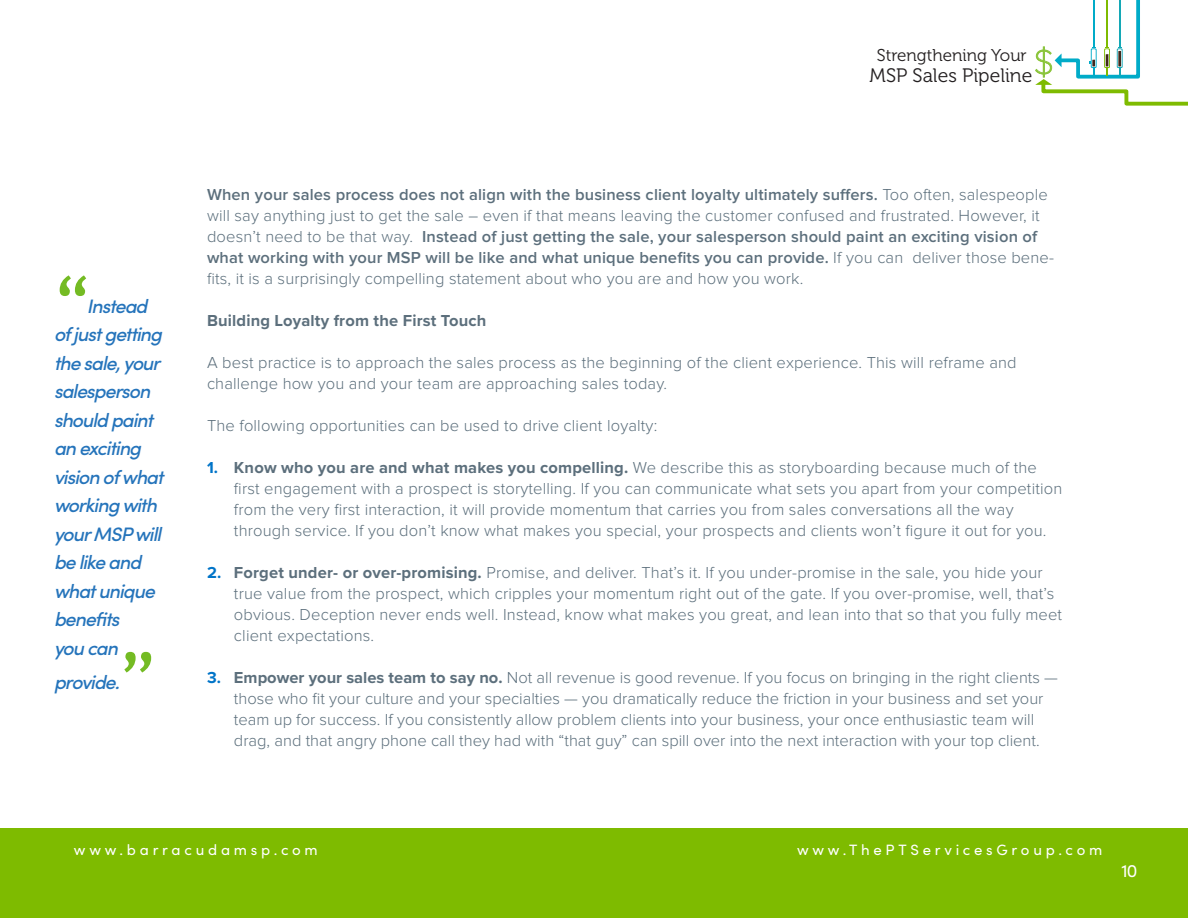
<style>
.page{position:relative;width:1188px;height:918px;background:#fff}
.page>*{position:absolute;margin:0;border:0;box-sizing:border-box;transform-origin:0 0}
.t1{font:69.45px "Trebuchet MS";color:#74bb23}
.t2{font:100 34.65px "Proxima Nova";color:#7ebb00}
.t3{font:italic 500 19.5px/28.5px "Sofia Pro";letter-spacing:-.05em;color:#2574bb}
.t4{font:19.35px "Museo 300";color:#231f20}
.t5{font:18px "Sofia Pro";color:#fff}
.t6{font:17.1px "Museo 300";color:#231f20}
.t7{font:300 16.5px/21px "Proxima Nova";letter-spacing:.01em;color:#5c6f7c}
.t8{font:700 16.5px "Proxima Nova";letter-spacing:.01em;color:#5c6f7c}
.t9{font:15px "Sofia Pro";letter-spacing:.25em;color:#fff}
.s1{font-weight:600}
.s2{font-weight:700;color:#0074c8}
.s3{font-weight:700}
</style>
<div class="page">
<div style="left:0;top:828px;width:1188px;height:90px;background:#7ebb00"></div>
<svg style="left:1035px;top:0;width:153px;height:106px"></svg>
<h2 class="t2" style="left:1034px;top:43px;width:21px">$</h2>
<p class="t6" style="left:877px;top:45px;width:151px">Strengthening Your</p>
<p class="t4" style="left:870px;top:65px;width:164px">MSP Sales Pipeline</p>
<h1 class="t1" style="left:54px;top:258px;width:38px">“</h1>
<p class="t3" style="left:54px;top:290px;width:111px;text-indent:33px">Instead of just getting the sale, your salesperson should paint an exciting vision of what working with your MSP will be like and what unique benefits<br>you can</p>
<p class="t3" style="left:54px;top:667px;width:67px">provide.</p>
<h1 class="t1" style="left:119px;top:635px;width:38px">”</h1>
<p class="t7" style="left:207px;top:185px;width:849px"><span class="s1">When your sales process does not align with the business client loyalty ultimately suffers.</span> Too often, salespeople will say anything just to get the sale – even if that means leaving the customer confused and frustrated. However, it doesn’t need to be that way. <span class="s1">Instead of just getting the sale, your salesperson should paint an exciting vision of what working with your MSP will be like and what unique benefits you can provide.</span> If you can deliver those bene&shy;fits, it is a surprisingly compelling statement about who you are and how you work.</p>
<p class="t8" style="left:207px;top:309px;width:281px">Building Loyalty from the First Touch</p>
<p class="t7" style="left:207px;top:353px;width:811px">A best practice is to approach the sales process as the beginning of the client experience. This will reframe and challenge how you and your team are approaching sales today.</p>
<p class="t7" style="left:207px;top:416px;width:452px">The following opportunities can be used to drive client loyalty:</p>
<p class="t7" style="left:234px;top:458px;width:830px;text-indent:-27px"><span class="s2">1.</span> <span class="s3">Know who you are and what makes you compelling.</span> We describe this as storyboarding because much of the first engagement with a prospect is storytelling. If you can communicate what sets you apart from your competition from the very first interaction, it will provide momentum that carries you from sales conversations all the way through service. If you don’t know what makes you special, your prospects and clients won’t figure it out for you.</p>
<p class="t7" style="left:234px;top:563px;width:830px;text-indent:-27px"><span class="s2">2.</span> <span class="s3">Forget under- or over-promising.</span> Promise, and deliver. That’s it. If you under-promise in the sale, you hide your true value from the prospect, which cripples your momentum right out of the gate. If you over-promise, well, that’s obvious. Deception never ends well. Instead, know what makes you great, and lean into that so that you fully meet client expectations.</p>
<p class="t7" style="left:234px;top:668px;width:826px;text-indent:-27px"><span class="s2">3.</span> <span class="s3">Empower your sales team to say no.</span> Not all revenue is good revenue. If you focus on bringing in the right clients — those who fit your culture and your specialties — you dramatically reduce the friction in your business and set your team up for success. If you consistently allow problem clients into your business, your once enthusiastic team will drag, and that angry phone call they had with “that guy” can spill over into the next interaction with your top client.</p>
<p class="t9" style="left:74px;top:839px;width:245px">www.barracudamsp.com</p>
<p class="t9" style="left:797px;top:839px;width:307px">www.ThePTServicesGroup.com</p>
<p class="t5" style="left:1121px;top:858px;width:18px">10</p>
</div>
